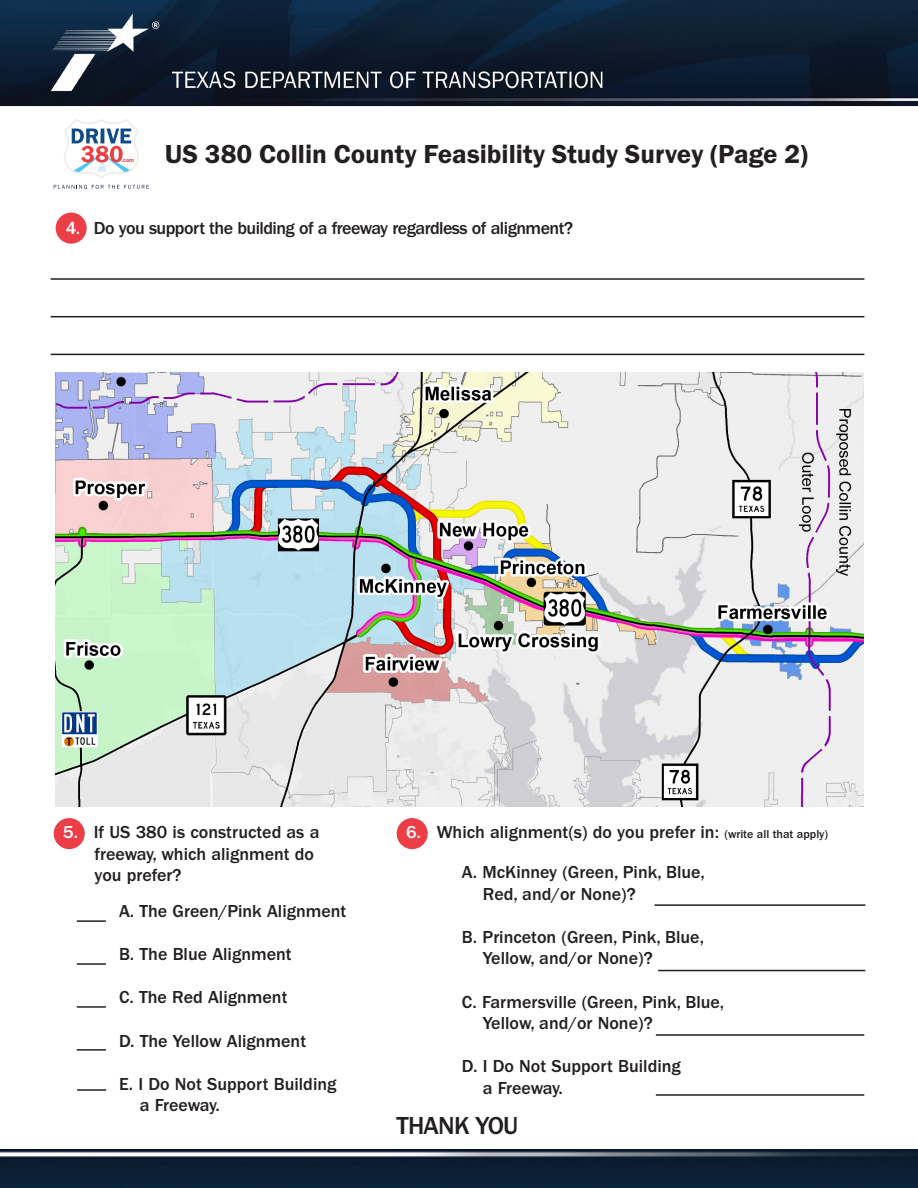
<style>
.page{position:relative;width:918px;height:1188px;background:#fff}
.page>*{position:absolute;margin:0;border:0;box-sizing:border-box;transform-origin:0 0}
.t1{font:600 27px "Franklin Gothic FS";color:#231f20}
.t2{font:500 25.5px "ITC Franklin Gothic Std";letter-spacing:-.03em;color:#231f20}
.t3{font:500 18px/21.6px "ITC Franklin Gothic Std";color:#231f20}
.t4{font:500 18px "ITC Franklin Gothic Std";letter-spacing:-.03em;color:#231f20}
.t5{font:600 5.85px "Franklin Gothic FS";color:#ee3e42}
.s1{color:#fff}
.s2{font-size:12px}
</style>
<div class="page">
<img style="left:0;top:1px;width:918px;height:106px">
<img style="left:0;top:1149px;width:918px;height:39px">
<svg style="left:54px;top:185px;width:95px;height:4px"></svg>
<svg style="left:64px;top:119px;width:75px;height:60px"></svg>
<div style="left:56px;top:213px;width:31px;height:31px;background:#eb3e46;border-radius:50%"></div>
<div style="left:54px;top:818px;width:31px;height:31px;background:#eb3e46;border-radius:50%"></div>
<hr style="left:77px;top:920px;width:29px;height:2px;background:#231f20">
<hr style="left:77px;top:963px;width:29px;height:2px;background:#231f20">
<hr style="left:77px;top:1006px;width:29px;height:2px;background:#231f20">
<hr style="left:77px;top:1049px;width:29px;height:2px;background:#231f20">
<div style="left:397px;top:818px;width:31px;height:31px;background:#eb3e46;border-radius:50%"></div>
<hr style="left:654px;top:904px;width:211px;height:2px;background:#231f20">
<hr style="left:658px;top:970px;width:207px;height:1px;background:#231f20">
<hr style="left:656px;top:1034px;width:208px;height:2px;background:#231f20">
<hr style="left:51px;top:278px;width:813px;height:2px;background:#231f20">
<hr style="left:51px;top:316px;width:813px;height:1px;background:#231f20">
<hr style="left:51px;top:354px;width:813px;height:1px;background:#231f20">
<hr style="left:77px;top:1089px;width:29px;height:2px;background:#231f20">
<img style="left:55px;top:372px;width:809px;height:434px">
<hr style="left:656px;top:1094px;width:208px;height:2px;background:#231f20">
<p class="t5" style="left:122px;top:157px;width:14px">.com</p>
<p class="t1" style="left:165px;top:139px;width:645px">US 380 Collin County Feasibility Study Survey (Page 2)</p>
<p class="t4" style="left:66px;top:218px;width:509px"><span class="s1">4.</span> Do you support the building of a freeway regardless of alignment?</p>
<p class="t3" style="left:94px;top:821px;width:226px;text-indent:-31px"><span class="s1">5.</span> If US 380 is constructed as a freeway, which alignment do you prefer?</p>
<p class="t3" style="left:119px;top:900px;width:229px">A. The Green/Pink Alignment</p>
<p class="t3" style="left:119px;top:944px;width:174px">B. The Blue Alignment</p>
<p class="t3" style="left:119px;top:987px;width:170px">C. The Red Alignment</p>
<p class="t3" style="left:119px;top:1030px;width:189px">D. The Yellow Alignment</p>
<p class="t3" style="left:119px;top:1073px;width:219px">E. I Do Not Support Building</p>
<p class="t3" style="left:140px;top:1095px;width:82px">a Freeway.</p>
<p class="t3" style="left:406px;top:821px;width:424px"><span class="s1">6.</span> Which alignment(s) do you prefer in: <span class="s2">(write all that apply)</span></p>
<p class="t3" style="left:483px;top:861px;width:224px;text-indent:-21px">A. McKinney (Green, Pink, Blue,<br>Red, and/or None)?</p>
<p class="t3" style="left:483px;top:926px;width:223px;text-indent:-21px">B. Princeton (Green, Pink, Blue,<br>Yellow, and/or None)?</p>
<p class="t3" style="left:483px;top:991px;width:243px;text-indent:-21px">C. Farmersville (Green, Pink, Blue,<br>Yellow, and/or None)?</p>
<p class="t3" style="left:462px;top:1056px;width:220px">D. I Do Not Support Building</p>
<p class="t3" style="left:483px;top:1077px;width:82px">a Freeway.</p>
<p class="t2" style="left:397px;top:1111px;width:123px">THANK YOU</p>
</div>
